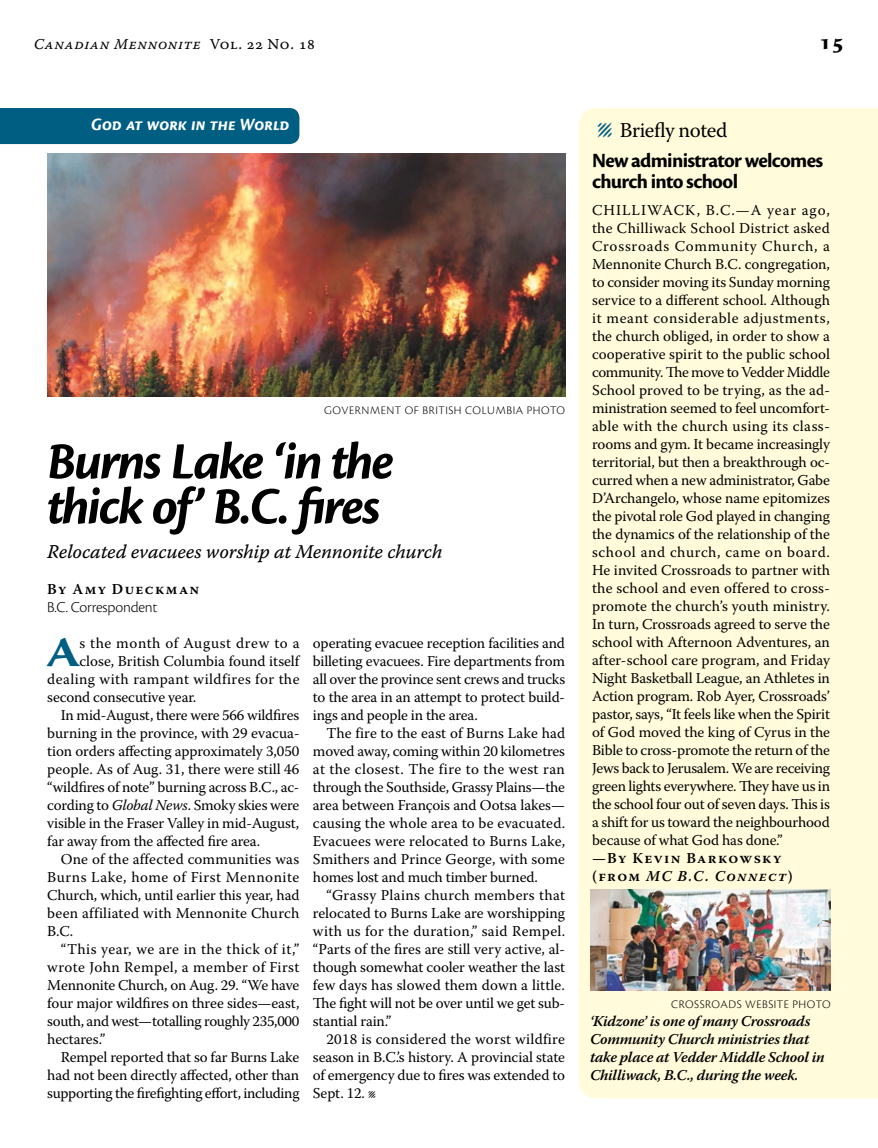
<style>
.page{position:relative;width:878px;height:1148px;background:#fff}
.page>*{position:absolute;margin:0;border:0;box-sizing:border-box;transform-origin:0 0}
.t1{font:italic 700 54px/45px "Cronos Pro";letter-spacing:-.04em;color:#000}
.t2{font:700 40.65px "Sava Pro";color:#005e83}
.t3{font:700 21px/21px "Cronos Pro";letter-spacing:-.04em;color:#000}
.t4{font:21px "Warnock Pro";letter-spacing:-.02em;color:#000}
.t5{font:700 21px "Sava Pro";color:#000}
.t6{font:19.5px "Warnock Pro It Capt";letter-spacing:-.015em;color:#000}
.t7{font:italic 700 18px "Cronos Pro";letter-spacing:-.005em;color:#fff}
.t8{font:300 15.75px "Cronos Pro";letter-spacing:-.01em;color:#000}
.t9{font:15px/18px "Warnock Pro";letter-spacing:-.005em;color:#000;text-align:justify}
.t10{font:italic 600 15px/18px "Warnock Pro";letter-spacing:-.015em;color:#000}
.t11{font:15px "Warnock Pro";letter-spacing:.03em;color:#000}
.t12{font:600 15px/18px "Warnock Pro";letter-spacing:.09em;color:#000}
.t13{font:15px "Warnock Pro";letter-spacing:-.025em;color:#000}
.t14{font:15px "Warnock Pro";letter-spacing:.015em;color:#000}
.t15{font:15px "Warnock Pro";letter-spacing:.035em;color:#000}
.t16{font:15px "Warnock Pro";letter-spacing:.025em;color:#000}
.t17{font:15px "Warnock Pro It Capt";letter-spacing:.035em;color:#000}
.t18{font:15px "Warnock Pro";letter-spacing:.04em;color:#000}
.t19{font:300 12px "Cronos Pro";letter-spacing:.045em;color:#000}
.s1{font-family:"Warnock Pro Capt"}
.s2{font-weight:300;font-style:italic}
.s3{font-style:italic}
.s4{font-size:30px;color:#005e83}
</style>
<div class="page">
<div style="left:0;top:108px;width:300px;height:37px;background:#005e83"></div>
<img style="left:47px;top:154px;width:518px;height:242px">
<div style="left:578px;top:108px;width:300px;height:990px;background:#fffbdb"></div>
<img style="left:590px;top:890px;width:240px;height:100px">
<p class="t17" style="left:34px;top:35px;width:283px">Canadian Mennonite <span class="s1">Vol. 22 No. 18</span></p>
<h3 class="t5" style="left:819px;top:28px;width:27px">15</h3>
<p class="t7" style="left:91px;top:114px;width:200px">God at work in the World</p>
<p class="t19" style="left:324px;top:403px;width:242px">GOVERNMENT OF BRITISH COLUMBIA PHOTO</p>
<h1 class="t1" style="left:47px;top:440px;width:348px">Burns Lake ‘in the thick of’ B.C. fires</h1>
<h3 class="t6" style="left:47px;top:539px;width:397px">Relocated evacuees worship at Mennonite church</h3>
<p class="t12" style="left:47px;top:579px;width:153px">By Amy Dueckman</p>
<p class="t8" style="left:47px;top:598px;width:112px">B.C. Correspondent</p>
<h2 class="t2" style="left:47px;top:625px;width:34px">A</h2>
<p class="t18" style="left:79px;top:634px;width:221px">s the month of August drew to a</p>
<p class="t9" style="left:313px;top:634px;width:254px">operating evacuee reception facilities and billeting evacuees. Fire departments from all over the province sent crews and trucks to the area in an attempt to protect build&shy;ings and people in the area.</p>
<p class="t9" style="left:313px;top:724px;width:254px;text-indent:14px">The fire to the east of Burns Lake had moved away, coming within 20 kilometres at the closest. The fire to the west ran through the Southside, Grassy Plains—the area between François and Ootsa lakes— causing the whole area to be evacuated.<br>Evacuees were relocated to Burns Lake, Smithers and Prince George, with some homes lost and much timber burned.</p>
<p class="t9" style="left:313px;top:886px;width:254px;text-indent:14px">“Grassy Plains church members that relocated to Burns Lake are worshipping with us for the duration,” said Rempel. “Parts of the fires are still very active, al&shy;though somewhat cooler weather the last few days has slowed them down a little.<br>The fight will not be over until we get sub&shy;stantial rain.”</p>
<p class="t9" style="left:313px;top:1030px;width:253px;text-indent:14px">2018 is considered the worst wildfire season in B.C.’s history. A provincial state of emergency due to fires was extended to Sept. 12. <span class="s2">l</span></p>
<p class="t9" style="left:79px;top:652px;width:221px">close, British Columbia found itself</p>
<p class="t11" style="left:47px;top:670px;width:254px">dealing with rampant wildfires for the</p>
<p class="t9" style="left:47px;top:688px;width:150px">second consecutive year.</p>
<p class="t9" style="left:61px;top:706px;width:240px">In mid-August, there were 566 wildfires</p>
<p class="t9" style="left:47px;top:724px;width:254px">burning in the province, with 29 evacua-</p>
<p class="t9" style="left:47px;top:742px;width:253px">tion orders affecting approximately 3,050</p>
<p class="t9" style="left:47px;top:760px;width:253px">people. As of Aug. 31, there were still 46</p>
<p class="t9" style="left:47px;top:778px;width:253px">“wildfires of note” burning across B.C., ac-</p>
<p class="t9" style="left:47px;top:796px;width:253px">cording to <span class="s3">Global News</span>. Smoky skies were</p>
<p class="t9" style="left:47px;top:814px;width:253px">visible in the Fraser Valley in mid-August,</p>
<p class="t9" style="left:47px;top:832px;width:214px">far away from the affected fire area.</p>
<p class="t9" style="left:61px;top:850px;width:240px">One of the affected communities was</p>
<p class="t15" style="left:47px;top:868px;width:253px">Burns Lake, home of First Mennonite</p>
<p class="t9" style="left:47px;top:886px;width:254px">Church, which, until earlier this year, had</p>
<p class="t14" style="left:47px;top:904px;width:254px">been affiliated with Mennonite Church</p>
<p class="t9" style="left:47px;top:922px;width:27px">B.C.</p>
<p class="t11" style="left:61px;top:940px;width:240px">“This year, we are in the thick of it,”</p>
<p class="t16" style="left:47px;top:958px;width:254px">wrote John Rempel, a member of First</p>
<p class="t9" style="left:47px;top:976px;width:253px">Mennonite Church, on Aug. 29. “We have</p>
<p class="t9" style="left:47px;top:994px;width:254px">four major wildfires on three sides—east,</p>
<p class="t9" style="left:47px;top:1012px;width:253px">south, and west—totalling roughly 235,000</p>
<p class="t9" style="left:47px;top:1030px;width:59px">hectares.”</p>
<p class="t9" style="left:61px;top:1048px;width:240px">Rempel reported that so far Burns Lake</p>
<p class="t9" style="left:47px;top:1066px;width:253px">had not been directly affected, other than</p>
<p class="t13" style="left:47px;top:1084px;width:254px">supporting the firefighting effort, including</p>
<h3 class="t4" style="left:596px;top:117px;width:132px"><span class="s4">Λ</span> Briefly noted</h3>
<h3 class="t3" style="left:592px;top:150px;width:233px">New administrator welcomes church into school</h3>
<p class="t9" style="left:592px;top:201px;width:239px">CHILLIWACK, B.C.—A year ago, the Chilliwack School District asked Crossroads Community Church, a Mennonite Church B.C. congregation, to consider moving its Sunday morning service to a different school. Although it meant considerable adjustments, the church obliged, in order to show a cooperative spirit to the public school community. The move to Vedder Middle School proved to be trying, as the ad&shy;ministration seemed to feel uncomfort&shy;able with the church using its class&shy;rooms and gym. It became increasingly territorial, but then a breakthrough oc&shy;curred when a new administrator, Gabe D’Archangelo, whose name epitomizes the pivotal role God played in changing the dynamics of the relationship of the school and church, came on board.<br>He invited Crossroads to partner with the school and even offered to cross&shy;promote the church’s youth ministry.<br>In turn, Crossroads agreed to serve the school with Afternoon Adventures, an after-school care program, and Friday Night Basketball League, an Athletes in Action program. Rob Ayer, Crossroads’ pastor, says, “It feels like when the Spirit of God moved the king of Cyrus in the Bible to cross-promote the return of the Jews back to Jerusalem. We are receiving green lights everywhere. They have us in the school four out of seven days. This is a shift for us toward the neighbourhood because of what God has done.”</p>
<p class="t12" style="left:592px;top:849px;width:202px">—By Kevin Barkowsky (from <span class="s3">MC B.C. Connect</span>)</p>
<p class="t19" style="left:671px;top:997px;width:161px">CROSSROADS WEBSITE PHOTO</p>
<p class="t10" style="left:590px;top:1012px;width:236px">‘Kidzone’ is one of many Crossroads Community Church ministries that take place at Vedder Middle School in Chilliwack, B.C., during the week.</p>
</div>
